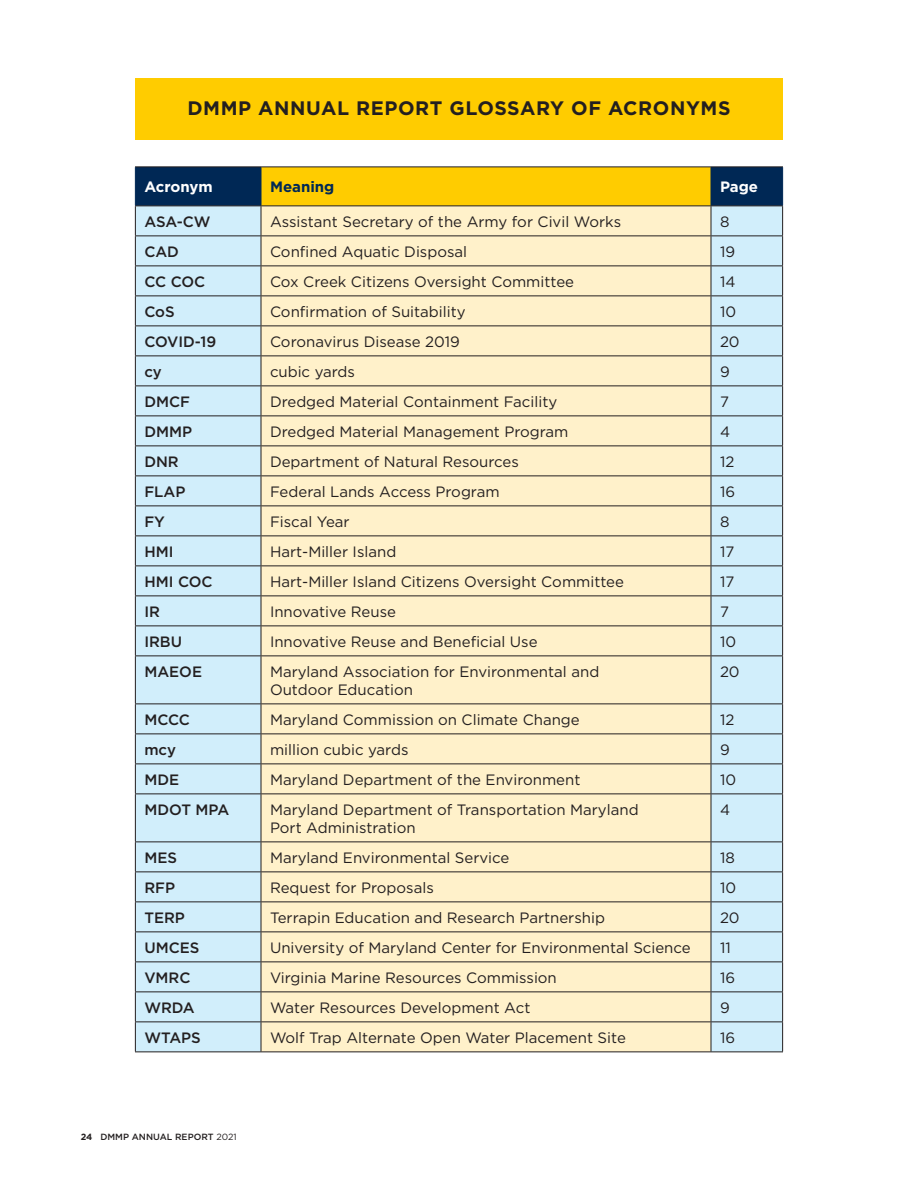
<style>
.page{position:relative;width:918px;height:1188px;background:#fff}
.page>*{position:absolute;margin:0;border:0;box-sizing:border-box;transform-origin:0 0}
.t1{font:700 19.5px "Gotham";letter-spacing:.03em;color:#231f20}
.t2{font:15px/18px "Gotham";color:#231f20}
.t3{font:500 15px "Gotham";color:#231f20}
.t4{font:700 15px "Gotham";color:#fff}
.t5{font:700 15px "Gotham";color:#002855}
.t6{font:500 9px "Gotham";color:#231f20}
.s1{font-weight:700}
.s2{font-weight:400}
</style>
<div class="page">
<div style="left:135px;top:78px;width:648px;height:62px;background:#fc0"></div>
<div style="left:136px;top:656px;width:646px;height:395px;background:#d1eefb"></div>
<div style="left:262px;top:656px;width:449px;height:395px;background:#fff1ca"></div>
<hr style="left:135px;top:166px;width:126px;height:1px;background:#231f20">
<hr style="left:711px;top:166px;width:72px;height:1px;background:#231f20">
<hr style="left:135px;top:655px;width:126px;height:1px;background:#231f20">
<hr style="left:135px;top:656px;width:1px;height:47px;background:#231f20">
<hr style="left:261px;top:655px;width:450px;height:1px;background:#231f20">
<hr style="left:261px;top:656px;width:1px;height:47px;background:#231f20">
<hr style="left:711px;top:655px;width:72px;height:1px;background:#231f20">
<hr style="left:711px;top:656px;width:1px;height:47px;background:#231f20">
<hr style="left:135px;top:703px;width:126px;height:1px;background:#231f20">
<hr style="left:261px;top:703px;width:450px;height:1px;background:#231f20">
<hr style="left:711px;top:703px;width:72px;height:1px;background:#231f20">
<hr style="left:135px;top:733px;width:126px;height:1px;background:#231f20">
<hr style="left:261px;top:733px;width:450px;height:1px;background:#231f20">
<hr style="left:711px;top:733px;width:72px;height:1px;background:#231f20">
<hr style="left:135px;top:763px;width:126px;height:1px;background:#231f20">
<svg style="left:135px;top:704px;width:1px;height:89px"></svg>
<hr style="left:261px;top:763px;width:450px;height:1px;background:#231f20">
<svg style="left:261px;top:704px;width:1px;height:89px"></svg>
<hr style="left:711px;top:763px;width:72px;height:1px;background:#231f20">
<svg style="left:711px;top:704px;width:1px;height:89px"></svg>
<hr style="left:135px;top:793px;width:126px;height:1px;background:#231f20">
<hr style="left:135px;top:794px;width:1px;height:47px;background:#231f20">
<hr style="left:261px;top:793px;width:450px;height:1px;background:#231f20">
<hr style="left:261px;top:794px;width:1px;height:47px;background:#231f20">
<hr style="left:711px;top:793px;width:72px;height:1px;background:#231f20">
<hr style="left:711px;top:794px;width:1px;height:47px;background:#231f20">
<hr style="left:135px;top:841px;width:126px;height:1px;background:#231f20">
<hr style="left:261px;top:841px;width:450px;height:1px;background:#231f20">
<hr style="left:711px;top:841px;width:72px;height:1px;background:#231f20">
<hr style="left:135px;top:871px;width:126px;height:1px;background:#231f20">
<hr style="left:261px;top:871px;width:450px;height:1px;background:#231f20">
<hr style="left:711px;top:871px;width:72px;height:1px;background:#231f20">
<hr style="left:135px;top:901px;width:126px;height:1px;background:#231f20">
<hr style="left:261px;top:901px;width:450px;height:1px;background:#231f20">
<hr style="left:711px;top:901px;width:72px;height:1px;background:#231f20">
<hr style="left:135px;top:931px;width:126px;height:1px;background:#231f20">
<hr style="left:261px;top:931px;width:450px;height:1px;background:#231f20">
<hr style="left:711px;top:931px;width:72px;height:1px;background:#231f20">
<hr style="left:135px;top:961px;width:126px;height:1px;background:#231f20">
<hr style="left:261px;top:961px;width:450px;height:1px;background:#231f20">
<hr style="left:711px;top:961px;width:72px;height:1px;background:#231f20">
<hr style="left:135px;top:991px;width:126px;height:1px;background:#231f20">
<hr style="left:261px;top:991px;width:450px;height:1px;background:#231f20">
<hr style="left:711px;top:991px;width:72px;height:1px;background:#231f20">
<hr style="left:135px;top:1021px;width:126px;height:1px;background:#231f20">
<svg style="left:135px;top:842px;width:1px;height:209px"></svg>
<hr style="left:261px;top:1021px;width:450px;height:1px;background:#231f20">
<svg style="left:261px;top:842px;width:1px;height:209px"></svg>
<hr style="left:711px;top:1021px;width:72px;height:1px;background:#231f20">
<svg style="left:711px;top:842px;width:1px;height:209px"></svg>
<hr style="left:135px;top:1051px;width:126px;height:1px;background:#231f20">
<hr style="left:261px;top:1051px;width:450px;height:1px;background:#231f20">
<hr style="left:711px;top:1051px;width:72px;height:1px;background:#231f20">
<svg style="left:135px;top:167px;width:648px;height:488px;background:#e4e1c3"></svg>
<hr style="left:782px;top:656px;width:1px;height:47px;background:#231f20">
<svg style="left:782px;top:704px;width:1px;height:89px"></svg>
<hr style="left:782px;top:794px;width:1px;height:47px;background:#231f20">
<svg style="left:782px;top:842px;width:1px;height:209px"></svg>
<hr style="left:261px;top:166px;width:450px;height:1px;background:#231f20">
<p class="t1" style="left:187px;top:95px;width:545px">DMMP ANNUAL REPORT GLOSSARY OF ACRONYMS</p>
<p class="t4" style="left:144px;top:177px;width:70px">Acronym</p>
<p class="t5" style="left:270px;top:177px;width:66px">Meaning</p>
<p class="t4" style="left:720px;top:177px;width:40px">Page</p>
<p class="t3" style="left:144px;top:212px;width:68px">ASA-CW</p>
<p class="t2" style="left:270px;top:212px;width:353px">Assistant Secretary of the Army for Civil Works</p>
<p class="t2" style="left:720px;top:212px;width:11px">8</p>
<p class="t3" style="left:144px;top:242px;width:36px">CAD</p>
<p class="t2" style="left:270px;top:242px;width:199px">Confined Aquatic Disposal</p>
<p class="t2" style="left:720px;top:242px;width:17px">19</p>
<p class="t3" style="left:144px;top:272px;width:62px">CC COC</p>
<p class="t2" style="left:270px;top:272px;width:306px">Cox Creek Citizens Oversight Committee</p>
<p class="t2" style="left:720px;top:272px;width:17px">14</p>
<p class="t3" style="left:144px;top:302px;width:32px">CoS</p>
<p class="t2" style="left:270px;top:302px;width:197px">Confirmation of Suitability</p>
<p class="t2" style="left:720px;top:302px;width:18px">10</p>
<p class="t3" style="left:144px;top:332px;width:74px">COVID-19</p>
<p class="t2" style="left:270px;top:332px;width:192px">Coronavirus Disease 2019</p>
<p class="t2" style="left:720px;top:332px;width:21px">20</p>
<p class="t3" style="left:144px;top:362px;width:19px">cy</p>
<p class="t2" style="left:270px;top:362px;width:87px">cubic yards</p>
<p class="t2" style="left:720px;top:362px;width:11px">9</p>
<p class="t3" style="left:144px;top:392px;width:47px">DMCF</p>
<p class="t2" style="left:270px;top:392px;width:289px">Dredged Material Containment Facility</p>
<p class="t2" style="left:720px;top:392px;width:10px">7</p>
<p class="t3" style="left:144px;top:422px;width:49px">DMMP</p>
<p class="t2" style="left:270px;top:422px;width:300px">Dredged Material Management Program</p>
<p class="t2" style="left:720px;top:422px;width:12px">4</p>
<p class="t3" style="left:144px;top:452px;width:36px">DNR</p>
<p class="t2" style="left:270px;top:452px;width:250px">Department of Natural Resources</p>
<p class="t2" style="left:720px;top:452px;width:16px">12</p>
<p class="t3" style="left:144px;top:482px;width:42px">FLAP</p>
<p class="t2" style="left:270px;top:482px;width:231px">Federal Lands Access Program</p>
<p class="t2" style="left:720px;top:482px;width:17px">16</p>
<p class="t3" style="left:144px;top:512px;width:22px">FY</p>
<p class="t2" style="left:270px;top:512px;width:81px">Fiscal Year</p>
<p class="t2" style="left:720px;top:512px;width:11px">8</p>
<p class="t3" style="left:144px;top:542px;width:31px">HMI</p>
<p class="t2" style="left:270px;top:542px;width:128px">Hart-Miller Island</p>
<p class="t2" style="left:720px;top:542px;width:16px">17</p>
<p class="t3" style="left:144px;top:572px;width:70px">HMI COC</p>
<p class="t2" style="left:270px;top:572px;width:356px">Hart-Miller Island Citizens Oversight Committee</p>
<p class="t2" style="left:720px;top:572px;width:16px">17</p>
<p class="t3" style="left:144px;top:602px;width:17px">IR</p>
<p class="t2" style="left:270px;top:602px;width:128px">Innovative Reuse</p>
<p class="t2" style="left:720px;top:602px;width:10px">7</p>
<p class="t3" style="left:144px;top:632px;width:39px">IRBU</p>
<p class="t2" style="left:270px;top:632px;width:269px">Innovative Reuse and Beneficial Use</p>
<p class="t2" style="left:720px;top:632px;width:18px">10</p>
<p class="t3" style="left:144px;top:662px;width:59px">MAEOE</p>
<p class="t2" style="left:270px;top:662px;width:331px">Maryland Association for Environmental and<br>Outdoor Education</p>
<p class="t2" style="left:720px;top:662px;width:21px">20</p>
<p class="t3" style="left:144px;top:710px;width:47px">MCCC</p>
<p class="t2" style="left:270px;top:710px;width:311px">Maryland Commission on Climate Change</p>
<p class="t2" style="left:720px;top:710px;width:16px">12</p>
<p class="t3" style="left:144px;top:740px;width:33px">mcy</p>
<p class="t2" style="left:270px;top:740px;width:140px">million cubic yards</p>
<p class="t2" style="left:720px;top:740px;width:11px">9</p>
<p class="t3" style="left:144px;top:770px;width:36px">MDE</p>
<p class="t2" style="left:270px;top:770px;width:312px">Maryland Department of the Environment</p>
<p class="t2" style="left:720px;top:770px;width:18px">10</p>
<p class="t3" style="left:144px;top:800px;width:86px">MDOT MPA</p>
<p class="t2" style="left:270px;top:800px;width:370px">Maryland Department of Transportation Maryland<br>Port Administration</p>
<p class="t2" style="left:720px;top:800px;width:12px">4</p>
<p class="t3" style="left:144px;top:848px;width:34px">MES</p>
<p class="t2" style="left:270px;top:848px;width:241px">Maryland Environmental Service</p>
<p class="t2" style="left:720px;top:848px;width:16px">18</p>
<p class="t3" style="left:144px;top:878px;width:32px">RFP</p>
<p class="t2" style="left:270px;top:878px;width:165px">Request for Proposals</p>
<p class="t2" style="left:720px;top:878px;width:18px">10</p>
<p class="t3" style="left:144px;top:908px;width:42px">TERP</p>
<p class="t2" style="left:270px;top:908px;width:337px">Terrapin Education and Research Partnership</p>
<p class="t2" style="left:720px;top:908px;width:21px">20</p>
<p class="t3" style="left:144px;top:938px;width:57px">UMCES</p>
<p class="t2" style="left:270px;top:938px;width:422px">University of Maryland Center for Environmental Science</p>
<p class="t2" style="left:720px;top:938px;width:12px">11</p>
<p class="t3" style="left:144px;top:968px;width:48px">VMRC</p>
<p class="t2" style="left:270px;top:968px;width:288px">Virginia Marine Resources Commission</p>
<p class="t2" style="left:720px;top:968px;width:17px">16</p>
<p class="t3" style="left:144px;top:998px;width:52px">WRDA</p>
<p class="t2" style="left:270px;top:998px;width:262px">Water Resources Development Act</p>
<p class="t2" style="left:720px;top:998px;width:11px">9</p>
<p class="t3" style="left:144px;top:1028px;width:58px">WTAPS</p>
<p class="t2" style="left:270px;top:1028px;width:357px">Wolf Trap Alternate Open Water Placement Site</p>
<p class="t2" style="left:720px;top:1028px;width:17px">16</p>
<p class="t6" style="left:81px;top:1131px;width:157px"><span class="s1">24</span> DMMP ANNUAL REPORT <span class="s2">2021</span></p>
</div>
